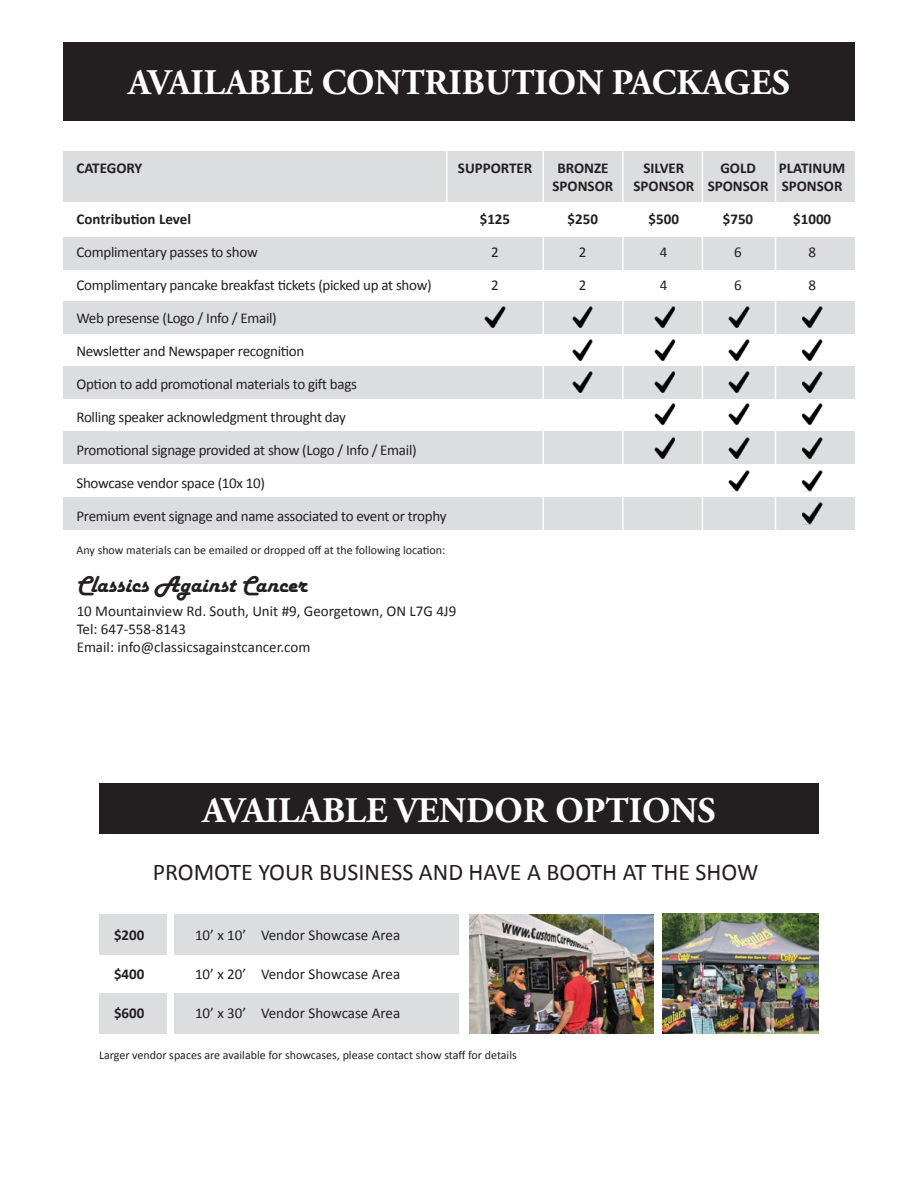
<style>
.page{position:relative;width:918px;height:1188px;background:#fff}
.page>*{position:absolute;margin:0;border:0;box-sizing:border-box;transform-origin:0 0}
.t1{font:700 36px "Adobe Garamond Pro";color:#fff}
.t2{font:24px "Calibri";color:#231f20}
.t3{font:24px "Harlow Solid";color:#231f20}
.t4{font:15px "Calibri";letter-spacing:-.02em;color:#231f20}
.t5{font:15px "Calibri";color:#231f20}
.t6{font:700 15px "Calibri";color:#231f20}
.t7{font:12px "Calibri";color:#231f20}
</style>
<div class="page">
<div style="left:99px;top:993px;width:360px;height:41px;background:#dcdddf"></div>
<div style="left:99px;top:915px;width:360px;height:40px;background:#dcdddf"></div>
<div style="left:63px;top:42px;width:792px;height:79px;background:#231f20"></div>
<div style="left:99px;top:783px;width:720px;height:51px;background:#231f20"></div>
<div style="left:63px;top:151px;width:792px;height:51px;background:#dcdddf"></div>
<div style="left:63px;top:237px;width:792px;height:32px;background:#dcdddf"></div>
<div style="left:63px;top:302px;width:792px;height:32px;background:#dcdddf"></div>
<div style="left:63px;top:366px;width:792px;height:32px;background:#dcdddf"></div>
<div style="left:63px;top:432px;width:792px;height:32px;background:#dcdddf"></div>
<div style="left:63px;top:498px;width:792px;height:32px;background:#dcdddf"></div>
<hr style="left:542px;top:151px;width:2px;height:386px;background:#fff">
<hr style="left:446px;top:151px;width:2px;height:68px;background:#fff">
<hr style="left:622px;top:151px;width:2px;height:386px;background:#fff">
<hr style="left:702px;top:151px;width:1px;height:386px;background:#fff">
<hr style="left:775px;top:151px;width:1px;height:386px;background:#fff">
<img style="left:572px;top:306px;width:21px;height:22px">
<img style="left:572px;top:339px;width:21px;height:22px">
<img style="left:572px;top:371px;width:21px;height:22px">
<img style="left:485px;top:306px;width:20px;height:22px">
<img style="left:654px;top:306px;width:21px;height:22px">
<img style="left:654px;top:339px;width:21px;height:22px">
<img style="left:654px;top:371px;width:21px;height:22px">
<img style="left:654px;top:403px;width:21px;height:22px">
<img style="left:654px;top:437px;width:21px;height:22px">
<img style="left:728px;top:306px;width:21px;height:22px">
<img style="left:728px;top:339px;width:21px;height:22px">
<img style="left:728px;top:371px;width:21px;height:22px">
<img style="left:728px;top:403px;width:21px;height:22px">
<img style="left:728px;top:437px;width:21px;height:22px">
<img style="left:728px;top:470px;width:21px;height:21px">
<img style="left:802px;top:306px;width:21px;height:22px">
<img style="left:802px;top:339px;width:21px;height:22px">
<img style="left:802px;top:371px;width:21px;height:22px">
<img style="left:802px;top:403px;width:21px;height:22px">
<img style="left:802px;top:437px;width:21px;height:22px">
<img style="left:802px;top:470px;width:21px;height:21px">
<img style="left:802px;top:503px;width:21px;height:21px">
<div style="left:167px;top:913px;width:7px;height:123px;background:#fff"></div>
<img style="left:470px;top:915px;width:183px;height:119px">
<img style="left:662px;top:913px;width:157px;height:121px">
<p class="t1" style="left:128px;top:62px;width:663px">AVAILABLE CONTRIBUTION PACKAGES</p>
<p class="t6" style="left:76px;top:159px;width:67px">CATEGORY</p>
<p class="t6" style="left:458px;top:159px;width:76px">SUPPORTER</p>
<p class="t6" style="left:557px;top:159px;width:53px">BRONZE</p>
<p class="t6" style="left:644px;top:159px;width:42px">SILVER</p>
<p class="t6" style="left:720px;top:159px;width:37px">GOLD</p>
<p class="t6" style="left:779px;top:159px;width:68px">PLATINUM</p>
<p class="t6" style="left:553px;top:177px;width:62px">SPONSOR</p>
<p class="t6" style="left:634px;top:177px;width:210px">SPONSOR SPONSOR SPONSOR</p>
<p class="t6" style="left:76px;top:210px;width:116px">Contribution Level</p>
<p class="t6" style="left:480px;top:210px;width:32px">$125</p>
<p class="t6" style="left:568px;top:210px;width:32px">$250</p>
<p class="t6" style="left:649px;top:210px;width:32px">$500</p>
<p class="t6" style="left:723px;top:210px;width:32px">$750</p>
<p class="t6" style="left:793px;top:210px;width:40px">$1000</p>
<p class="t4" style="left:76px;top:243px;width:183px">Complimentary passes to show</p>
<p class="t4" style="left:491px;top:243px;width:9px">2</p>
<p class="t4" style="left:579px;top:243px;width:9px">2</p>
<p class="t4" style="left:660px;top:243px;width:9px">4</p>
<p class="t4" style="left:734px;top:243px;width:9px">6</p>
<p class="t4" style="left:808px;top:243px;width:9px">8</p>
<p class="t4" style="left:76px;top:276px;width:357px">Complimentary pancake breakfast tickets (picked up at show)</p>
<p class="t4" style="left:491px;top:276px;width:9px">2</p>
<p class="t4" style="left:579px;top:276px;width:9px">2</p>
<p class="t4" style="left:660px;top:276px;width:9px">4</p>
<p class="t4" style="left:734px;top:276px;width:9px">6</p>
<p class="t4" style="left:808px;top:276px;width:9px">8</p>
<p class="t4" style="left:76px;top:309px;width:202px">Web presense (Logo / Info / Email)</p>
<p class="t4" style="left:76px;top:342px;width:229px">Newsletter and Newspaper recognition</p>
<p class="t4" style="left:76px;top:375px;width:282px">Option to add promotional materials to gift bags</p>
<p class="t4" style="left:76px;top:408px;width:271px">Rolling speaker acknowledgment throught day</p>
<p class="t4" style="left:76px;top:441px;width:342px">Promotional signage provided at show (Logo / Info / Email)</p>
<p class="t4" style="left:76px;top:474px;width:190px">Showcase vendor space (10x 10)</p>
<p class="t4" style="left:76px;top:507px;width:372px">Premium event signage and name associated to event or trophy</p>
<p class="t7" style="left:76px;top:543px;width:370px">Any show materials can be emailed or dropped off at the following location:</p>
<p class="t3" style="left:77px;top:571px;width:232px">Classics Against Cancer</p>
<p class="t5" style="left:77px;top:602px;width:381px">10 Mountainview Rd. South, Unit #9, Georgetown, ON L7G 4J9</p>
<p class="t5" style="left:77px;top:620px;width:111px">Tel: 647-558-8143</p>
<p class="t5" style="left:77px;top:638px;width:235px">Email: info@classicsagainstcancer.com</p>
<p class="t1" style="left:202px;top:790px;width:515px">AVAILABLE VENDOR OPTIONS</p>
<p class="t2" style="left:153px;top:857px;width:607px">PROMOTE YOUR BUSINESS AND HAVE A BOOTH AT THE SHOW</p>
<p class="t6" style="left:114px;top:925px;width:32px">$200</p>
<p class="t5" style="left:195px;top:925px;width:207px">10’ x 10’ Vendor Showcase Area</p>
<p class="t6" style="left:114px;top:964px;width:32px">$400</p>
<p class="t5" style="left:195px;top:964px;width:207px">10’ x 20’ Vendor Showcase Area</p>
<p class="t6" style="left:114px;top:1003px;width:32px">$600</p>
<p class="t5" style="left:195px;top:1003px;width:207px">10’ x 30’ Vendor Showcase Area</p>
<p class="t7" style="left:99px;top:1047px;width:419px">Larger vendor spaces are available for showcases, please contact show staff for details</p>
</div>
